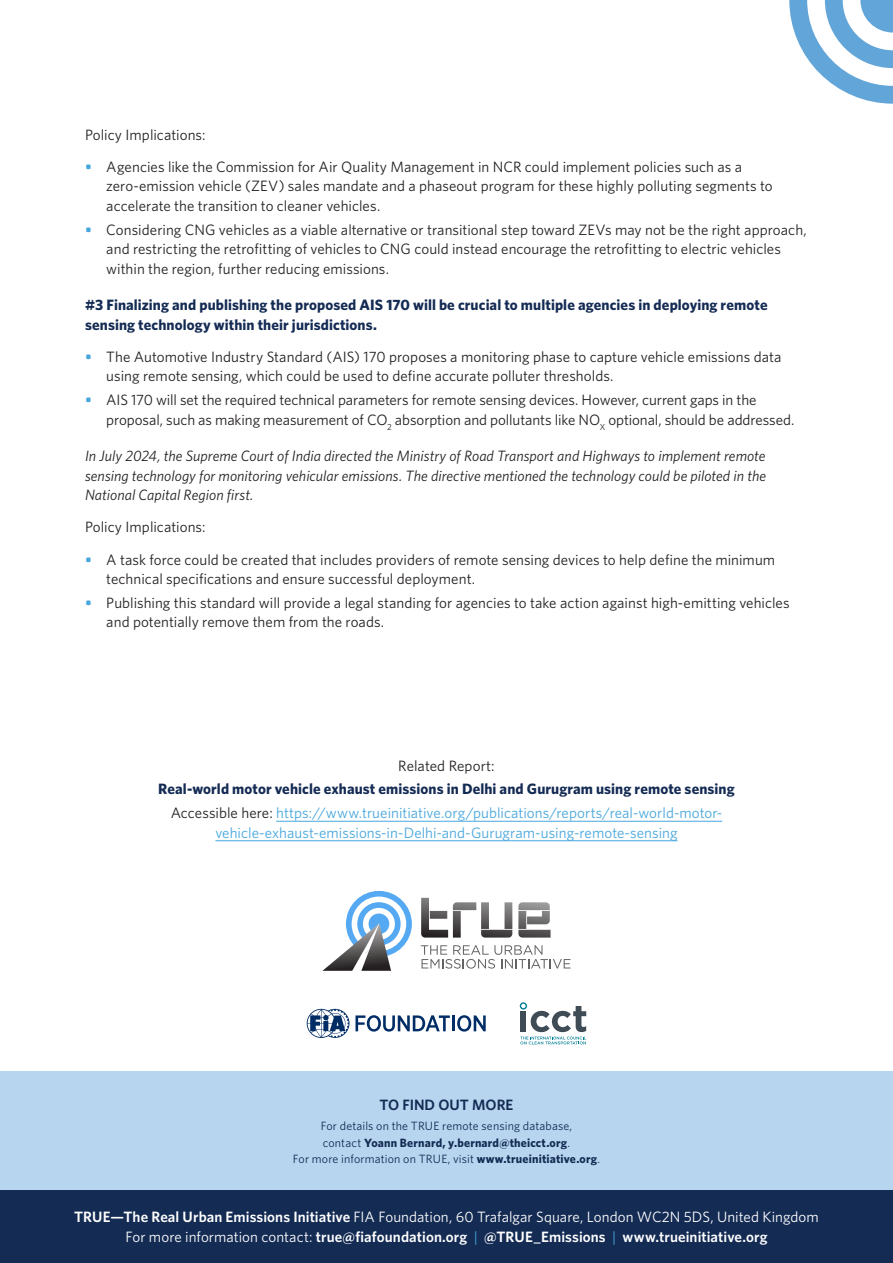
<style>
.page{position:relative;width:893px;height:1263px;background:#fff}
.page>*{position:absolute;margin:0;border:0;box-sizing:border-box;transform-origin:0 0}
.t1{font:15px/19.5px "Whitney";color:#231f20}
.t2{font:italic 15px/19.5px "Whitney";color:#231f20;text-align:justify}
.t3{font:700 15px/19.5px "Whitney";letter-spacing:.005em;color:#142b54}
.t4{font:600 15px/19.5px "Whitney";letter-spacing:.005em;color:#fff;text-align:center}
.t5{font:15px/19.5px "Whitney";letter-spacing:.005em;color:#47a7dd;text-align:center}
.t6{font:600 15px "Whitney";color:#142b54}
.t7{font:12px/16.5px "Whitney";letter-spacing:.01em;color:#142b54;text-align:center}
.s1{font-weight:600;color:#47a7dd}
.s2{color:#231f20}
.s3{font-weight:700}
.s4{font-weight:400}
.s5{font-weight:400;color:#47a7dd}
</style>
<div class="page">
<svg style="left:355px;top:1015px;width:95px;height:16px"></svg>
<hr style="left:452px;top:1015px;width:3px;height:16px;background:#002d66">
<svg style="left:457px;top:1015px;width:29px;height:16px"></svg>
<svg style="left:307px;top:1009px;width:42px;height:29px"></svg>
<svg style="left:520px;top:1002px;width:66px;height:42px"></svg>
<svg style="left:322px;top:891px;width:90px;height:80px"></svg>
<svg style="left:421px;top:945px;width:149px;height:24px"></svg>
<svg style="left:421px;top:898px;width:130px;height:39px"></svg>
<div style="left:0;top:1071px;width:893px;height:120px;background:#b7d5ef"></div>
<div style="left:0;top:1191px;width:893px;height:72px;background:#142b54"></div>
<svg style="left:789px;top:0;width:104px;height:104px"></svg>
<hr style="left:276px;top:821px;width:446px;height:1px;background:#47a7dd">
<hr style="left:215px;top:840px;width:463px;height:1px;background:#47a7dd">
<p class="t1" style="left:85px;top:124px;width:122px">Policy Implications:</p>
<p class="t1" style="left:106px;top:156px;width:668px;text-indent:-21px"><span class="s1">•</span> Agencies like the Commission for Air Quality Management in NCR could implement policies such as a zero-emission vehicle (ZEV) sales mandate and a phaseout program for these highly polluting segments to accelerate the transition to cleaner vehicles.</p>
<p class="t1" style="left:106px;top:219px;width:702px;text-indent:-21px"><span class="s1">•</span> Considering CNG vehicles as a viable alternative or transitional step toward ZEVs may not be the right approach, and restricting the retrofitting of vehicles to CNG could instead encourage the retrofitting to electric vehicles within the region, further reducing emissions.</p>
<p class="t3" style="left:85px;top:295px;width:684px">#3 Finalizing and publishing the proposed AIS 170 will be crucial to multiple agencies in deploying remote sensing technology within their jurisdictions.</p>
<p class="t1" style="left:106px;top:347px;width:677px;text-indent:-21px"><span class="s1">•</span> The Automotive Industry Standard (AIS) 170 proposes a monitoring phase to capture vehicle emissions data using remote sensing, which could be used to define accurate polluter thresholds.</p>
<p class="t1" style="left:106px;top:390px;width:690px;text-indent:-21px"><span class="s1">•</span> AIS 170 will set the required technical parameters for remote sensing devices. However, current gaps in the proposal, such as making measurement of CO<sub>2</sub> absorption and pollutants like NO<sub>X</sub> optional, should be addressed.</p>
<p class="t2" style="left:85px;top:446px;width:683px">In July 2024, the Supreme Court of India directed the Ministry of Road Transport and Highways to implement remote sensing technology for monitoring vehicular emissions. The directive mentioned the technology could be piloted in the National Capital Region first.</p>
<p class="t1" style="left:85px;top:517px;width:122px">Policy Implications:</p>
<p class="t1" style="left:106px;top:549px;width:670px;text-indent:-21px"><span class="s1">•</span> A task force could be created that includes providers of remote sensing devices to help define the minimum technical specifications and ensure successful deployment.</p>
<p class="t1" style="left:106px;top:593px;width:685px;text-indent:-21px"><span class="s1">•</span> Publishing this standard will provide a legal standing for agencies to take action against high-emitting vehicles and potentially remove them from the roads.</p>
<p class="t1" style="left:398px;top:755px;width:98px">Related Report:</p>
<p class="t3" style="left:158px;top:779px;width:578px">Real-world motor vehicle exhaust emissions in Delhi and Gurugram using remote sensing</p>
<p class="t5" style="left:171px;top:803px;width:553px"><span class="s2">Accessible here:</span> https://www.trueinitiative.org/publications/reports/real-world-motor&shy;vehicle-exhaust-emissions-in-Delhi-and-Gurugram-using-remote-sensing</p>
<p class="t6" style="left:380px;top:1094px;width:135px">TO FIND OUT MORE</p>
<p class="t7" style="left:293px;top:1118px;width:309px">For details on the TRUE remote sensing database,<br>contact <span class="s3">Yoann Bernard, y.bernard@theicct.org</span>.<br>For more information on TRUE, visit <span class="s3">www.trueinitiative.org</span>.</p>
<p class="t4" style="left:74px;top:1207px;width:746px">TRUE—The Real Urban Emissions Initiative <span class="s4">FIA Foundation, 60 Trafalgar Square, London WC2N 5DS, United Kingdom<br>For more information contact:</span> true@fiafoundation.org <span class="s5">|</span> @TRUE_Emissions <span class="s5">|</span> www.trueinitiative.org</p>
</div>
